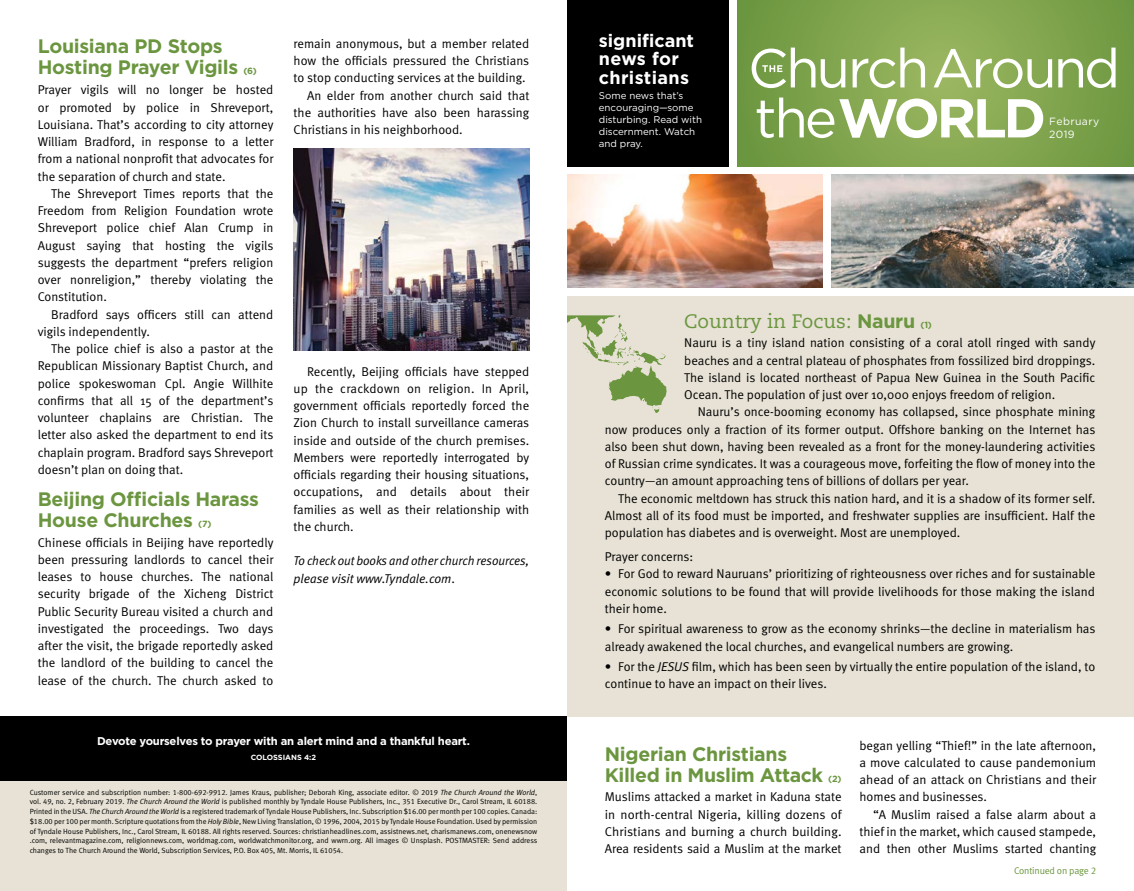
<style>
.page{position:relative;width:1134px;height:891px;background:#fff}
.page>*{position:absolute;margin:0;border:0;box-sizing:border-box;transform-origin:0 0}
.t1{font:700 19.5px/21px "Gotham";letter-spacing:-.015em;color:#6b963f}
.t2{font:19.5px "Caecilia";color:#6b963f}
.t3{font:700 18px/18.6px "Gotham";letter-spacing:.01em;color:#fff}
.t4{font:12.75px/17.2px "Meta Normal";color:#000;text-align:justify}
.t5{font:12.75px/17.2px "Meta Normal LF";color:#000}
.t6{font:italic 12.75px/17.2px "Meta Normal LF";color:#000;scale:.95 1}
.t7{font:700 11.25px "Gotham";letter-spacing:-.02em;color:#fff}
.t8{font:10.5px/12.6px "Gotham";letter-spacing:.04em;color:#fff}
.t9{font:9.75px/12px "Gotham";color:#fff}
.t10{font:9.75px "Meta Normal LF";letter-spacing:-.02em;color:#6b963f}
.t11{font:7.5px/9.8px "Meta Normal LF";color:#000;text-align:justify}
.t12{font:700 7.5px "Gotham";color:#fff}
.s1{font-size:9px}
.s2{font-style:normal}
.s3{font-style:italic}
.s4{font-family:"Gotham";font-weight:700}
.s5{font-family:"Gotham";font-weight:700;font-size:9px}
</style>
<div class="page">
<div style="left:567px;top:297px;width:567px;height:420px;background:#e7e2d5"></div>
<div style="left:0;top:781px;width:567px;height:110px;background:#e7e2d5"></div>
<div style="left:0;top:717px;width:567px;height:64px;background:#000"></div>
<img style="left:831px;top:175px;width:303px;height:113px">
<img style="left:567px;top:175px;width:256px;height:113px">
<svg style="left:567px;top:315px;width:100px;height:98px"></svg>
<img style="left:294px;top:149px;width:235px;height:201px">
<svg style="left:737px;top:0;width:397px;height:166px"></svg>
<div style="left:567px;top:0;width:162px;height:166px;background:#000"></div>
<svg style="left:757px;top:98px;width:286px;height:40px"></svg>
<svg style="left:752px;top:48px;width:364px;height:40px"></svg>
<h1 class="t1" style="left:38px;top:36px;width:221px">Louisiana PD Stops<br>Hosting Prayer Vigils <span class="s1">(6)</span></h1>
<p class="t4" style="left:38px;top:81px;width:237px">Prayer vigils will no longer be hosted or promoted by police in Shreveport, Louisiana. That’s according to city attorney William Bradford, in response to a letter from a national nonprofit that advocates for the separation of church and state.</p>
<p class="t4" style="left:38px;top:185px;width:237px;text-indent:14px">The Shreveport Times reports that the Freedom from Religion Foundation wrote Shreveport police chief Alan Crump in August saying that hosting the vigils suggests the department “prefers religion over nonreligion,” thereby violating the Constitution.</p>
<p class="t4" style="left:38px;top:305px;width:237px;text-indent:14px">Bradford says officers still can attend vigils independently.</p>
<p class="t4" style="left:38px;top:340px;width:237px;text-indent:14px">The police chief is also a pastor at the Republican Missionary Baptist Church, and police spokeswoman Cpl. Angie Willhite confirms that all 15 of the department’s volunteer chaplains are Christian. The letter also asked the department to end its chaplain program. Bradford says Shreveport doesn’t plan on doing that.</p>
<h1 class="t1" style="left:38px;top:488px;width:223px">Beijing Officials Harass<br>House Churches <span class="s1">(7)</span></h1>
<p class="t4" style="left:38px;top:533px;width:237px">Chinese officials in Beijing have reportedly been pressuring landlords to cancel their leases to house churches. The national security brigade of the Xicheng District Public Security Bureau visited a church and investigated the proceedings. Two days after the visit, the brigade reportedly asked the landlord of the building to cancel the lease of the church. The church asked to</p>
<p class="t4" style="left:294px;top:35px;width:237px">remain anonymous, but a member related</p>
<p class="t4" style="left:294px;top:52px;width:237px">how the officials pressured the Christians</p>
<p class="t4" style="left:294px;top:69px;width:233px">to stop conducting services at the building.</p>
<p class="t4" style="left:307px;top:86px;width:224px">An elder from another church said that</p>
<p class="t4" style="left:294px;top:104px;width:237px">the authorities have also been harassing</p>
<p class="t4" style="left:294px;top:121px;width:171px">Christians in his neighborhood.</p>
<p class="t4" style="left:294px;top:362px;width:237px;text-indent:14px">Recently, Beijing officials have stepped up the crackdown on religion. In April, government officials reportedly forced the Zion Church to install surveillance cameras inside and outside of the church premises.<br>Members were reportedly interrogated by officials regarding their housing situations, occupations, and details about their families as well as their relationship with the church.</p>
<p class="t6" style="left:294px;top:552px;width:249px">To check out books and other church resources, please visit www.Tyndale.com<span class="s2">.</span></p>
<p class="t7" style="left:97px;top:734px;width:374px">Devote yourselves to prayer with an alert mind and a thankful heart.</p>
<p class="t12" style="left:251px;top:753px;width:67px">COLOSSIANS 4:2</p>
<p class="t11" style="left:30px;top:787px;width:509px">Customer service and subscription number: 1-800-692-9912. James Kraus, publisher; Deborah King, associate editor. © 2019 <span class="s3">The Church Around the World</span>, vol. 49, no. 2, February 2019. <span class="s3">The Church Around the World</span> is published monthly by Tyndale House Publishers, Inc., 351 Executive Dr., Carol Stream, IL 60188.<br>Printed in the USA. <span class="s3">The Church Around the World</span> is a registered trademark of Tyndale House Publishers, Inc. Subscription $16.00 per month per 100 copies. Canada: $18.00 per 100 per month. Scripture quotations from the <span class="s3">Holy Bible</span>, New Living Translation, © 1996, 2004, 2015 by Tyndale House Foundation. Used by permission of Tyndale House Publishers, Inc., Carol Stream, IL 60188. All rights reserved. Sources: christianheadlines.com, assistnews.net, charismanews.com, onenewsnow .com, relevantmagazine.com, religionnews.com, worldmag.com, worldwatchmonitor.org, and wwrn.org. All images © Unsplash. POSTMASTER: Send address changes to The Church Around the World, Subscription Services, P.O. Box 405, Mt. Morris, IL 61054.</p>
<h2 class="t3" style="left:599px;top:31px;width:97px">significant news for christians</h2>
<p class="t9" style="left:599px;top:89px;width:105px">Some news that’s encouraging—some disturbing. Read with discernment. Watch and pray.</p>
<p class="t8" style="left:1049px;top:115px;width:52px">February<br>2019</p>
<h1 class="t2" style="left:684px;top:309px;width:249px">Country in Focus: <span class="s4">Nauru</span> <span class="s5">(1)</span></h1>
<p class="t4" style="left:684px;top:334px;width:413px">Nauru is a tiny island nation consisting of a coral atoll ringed with sandy beaches and a central plateau of phosphates from fossilized bird droppings.<br>The island is located northeast of Papua New Guinea in the South Pacific Ocean. The population of just over 10,000 enjoys freedom of religion.</p>
<p class="t4" style="left:605px;top:403px;width:492px;text-indent:93px">Nauru’s once-booming economy has collapsed, since phosphate mining now produces only a fraction of its former output. Offshore banking on the Internet has also been shut down, having been revealed as a front for the money-laundering activities of Russian crime syndicates. It was a courageous move, forfeiting the flow of money into the country—an amount approaching tens of billions of dollars per year.</p>
<p class="t4" style="left:605px;top:490px;width:492px;text-indent:14px">The economic meltdown has struck this nation hard, and it is a shadow of its former self.<br>Almost all of its food must be imported, and freshwater supplies are insufficient. Half the population has diabetes and is overweight. Most are unemployed.</p>
<p class="t4" style="left:605px;top:548px;width:90px">Prayer concerns:</p>
<p class="t5" style="left:605px;top:565px;width:492px;text-align:justify">• For God to reward Nauruans’ prioritizing of righteousness over riches and for sustainable economic solutions to be found that will provide livelihoods for those making the island their home.</p>
<p class="t5" style="left:605px;top:620px;width:492px">• For spiritual awareness to grow as the economy shrinks—the decline in materialism has already awakened the local churches, and evangelical numbers are growing.</p>
<p class="t5" style="left:605px;top:658px;width:492px">• For the <span class="s3">JESUS</span> film, which has been seen by virtually the entire population of the island, to continue to have an impact on their lives.</p>
<h1 class="t1" style="left:605px;top:743px;width:238px">Nigerian Christians<br>Killed in Muslim Attack <span class="s1">(2)</span></h1>
<p class="t4" style="left:605px;top:788px;width:238px">Muslims attacked a market in Kaduna state in north-central Nigeria, killing dozens of Christians and burning a church building.<br>Area residents said a Muslim at the market</p>
<p class="t4" style="left:860px;top:737px;width:238px">began yelling “Thief!” in the late afternoon, a move calculated to cause pandemonium ahead of an attack on Christians and their homes and businesses.</p>
<p class="t4" style="left:860px;top:806px;width:238px;text-indent:14px">“A Muslim raised a false alarm about a thief in the market, which caused stampede, and then other Muslims started chanting</p>
<p class="t10" style="left:1014px;top:865px;width:83px">Continued on page 2</p>
</div>
